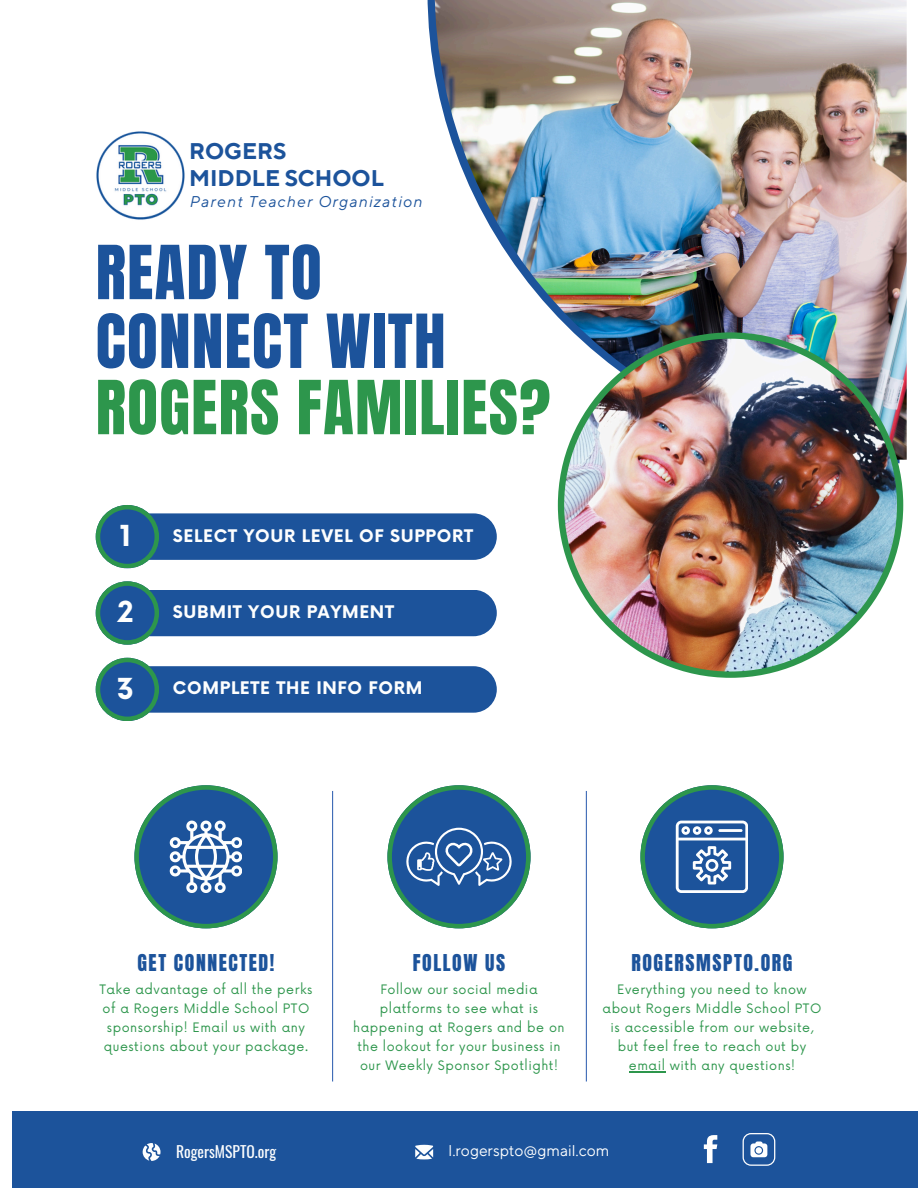
<style>
.page{position:relative;width:918px;height:1188px;background:#fff}
.page>*{position:absolute;margin:0;border:0;box-sizing:border-box;transform-origin:0 0}
.t1{font:63.3px/68.8px "Anton";letter-spacing:.02em;color:#1c539b}
.t2{font:63.3px "Anton";letter-spacing:.02em;color:#2d964c}
.t3{font:700 28.2px "Now";color:#fdfefe}
.t4{font:700 22.5px/27px "TT Norms Pro";color:#1c539b}
.t5{font:19.8px "Anton";letter-spacing:.08em;color:#1c539b}
.t6{font:700 16.95px "Now";letter-spacing:.04em;color:#fdfefe}
.t7{font:15.6px "TT Norms Pro";color:#fdfefe}
.t8{font:15.6px "Oswald";color:#fdfefe}
.t9{font:italic 15.45px "TT Norms Pro";letter-spacing:.08em;color:#1c539b}
.t10{font:12.75px/19px "Now";letter-spacing:.04em;color:#2d964c;text-align:center}
</style>
<div class="page">
<div style="left:113px;top:513px;width:384px;height:47px;background:#1c539b;border-radius:23px"></div>
<div style="left:113px;top:590px;width:384px;height:46px;background:#1c539b;border-radius:23px"></div>
<div style="left:113px;top:666px;width:384px;height:47px;background:#1c539b;border-radius:23px"></div>
<svg style="left:96px;top:505px;width:63px;height:63px"></svg>
<svg style="left:96px;top:581px;width:63px;height:63px"></svg>
<svg style="left:96px;top:658px;width:63px;height:63px"></svg>
<img style="left:435px;top:0;width:472px;height:460px">
<hr style="left:586px;top:791px;width:1px;height:291px;background:#3e6bb6">
<hr style="left:332px;top:791px;width:1px;height:291px;background:#3e6bb6">
<img style="left:558px;top:332px;width:345px;height:346px">
<svg style="left:134px;top:785px;width:143px;height:143px"></svg>
<svg style="left:640px;top:785px;width:143px;height:143px"></svg>
<img style="left:96px;top:131px;width:89px;height:89px">
<div style="left:12px;top:1111px;width:906px;height:77px;background:#1c539b"></div>
<svg style="left:387px;top:785px;width:143px;height:143px"></svg>
<hr style="left:629px;top:1072px;width:37px;height:1px;background:#2d964c">
<svg style="left:704px;top:1135px;width:13px;height:28px"></svg>
<svg style="left:743px;top:1133px;width:32px;height:33px"></svg>
<svg style="left:143px;top:1143px;width:18px;height:18px"></svg>
<svg style="left:415px;top:1145px;width:18px;height:14px"></svg>
<h3 class="t4" style="left:189px;top:139px;width:196px">ROGERS<br>MIDDLE SCHOOL</h3>
<p class="t9" style="left:189px;top:192px;width:234px">Parent Teacher Organization</p>
<h5 class="t1" style="left:96px;top:239px;width:351px">READY TO<br>CONNECT WITH</h5>
<h1 class="t2" style="left:96px;top:362px;width:456px">ROGERS FAMILIES?</h1>
<h4 class="t3" style="left:120px;top:520px;width:13px">1</h4>
<p class="t6" style="left:173px;top:527px;width:302px">SELECT YOUR LEVEL OF SUPPORT</p>
<p class="t3" style="left:118px;top:597px;width:18px">2</p>
<h4 class="t3" style="left:117px;top:674px;width:19px">3</h4>
<p class="t6" style="left:173px;top:603px;width:223px">SUBMIT YOUR PAYMENT</p>
<h4 class="t6" style="left:173px;top:679px;width:251px">COMPLETE THE INFO FORM</h4>
<h1 class="t5" style="left:137px;top:948px;width:139px">GET CONNECTED!</h1>
<p class="t10" style="left:100px;top:981px;width:214px">Take advantage of all the perks of a Rogers Middle School PTO sponsorship! Email us with any questions about your package.</p>
<h3 class="t5" style="left:413px;top:948px;width:94px">FOLLOW US</h3>
<p class="t10" style="left:353px;top:981px;width:213px">Follow our social media platforms to see what is happening at Rogers and be on the lookout for your business in our Weekly Sponsor Spotlight!</p>
<p class="t5" style="left:631px;top:948px;width:163px">ROGERSMSPTO.ORG</p>
<p class="t10" style="left:603px;top:981px;width:220px">Everything you need to know about Rogers Middle School PTO is accessible from our website, but feel free to reach out by email with any questions!</p>
<p class="t8" style="left:176px;top:1140px;width:102px">RogersMSPTO.org</p>
<h3 class="t7" style="left:449px;top:1141px;width:162px">l.rogerspto@gmail.com</h3>
</div>
